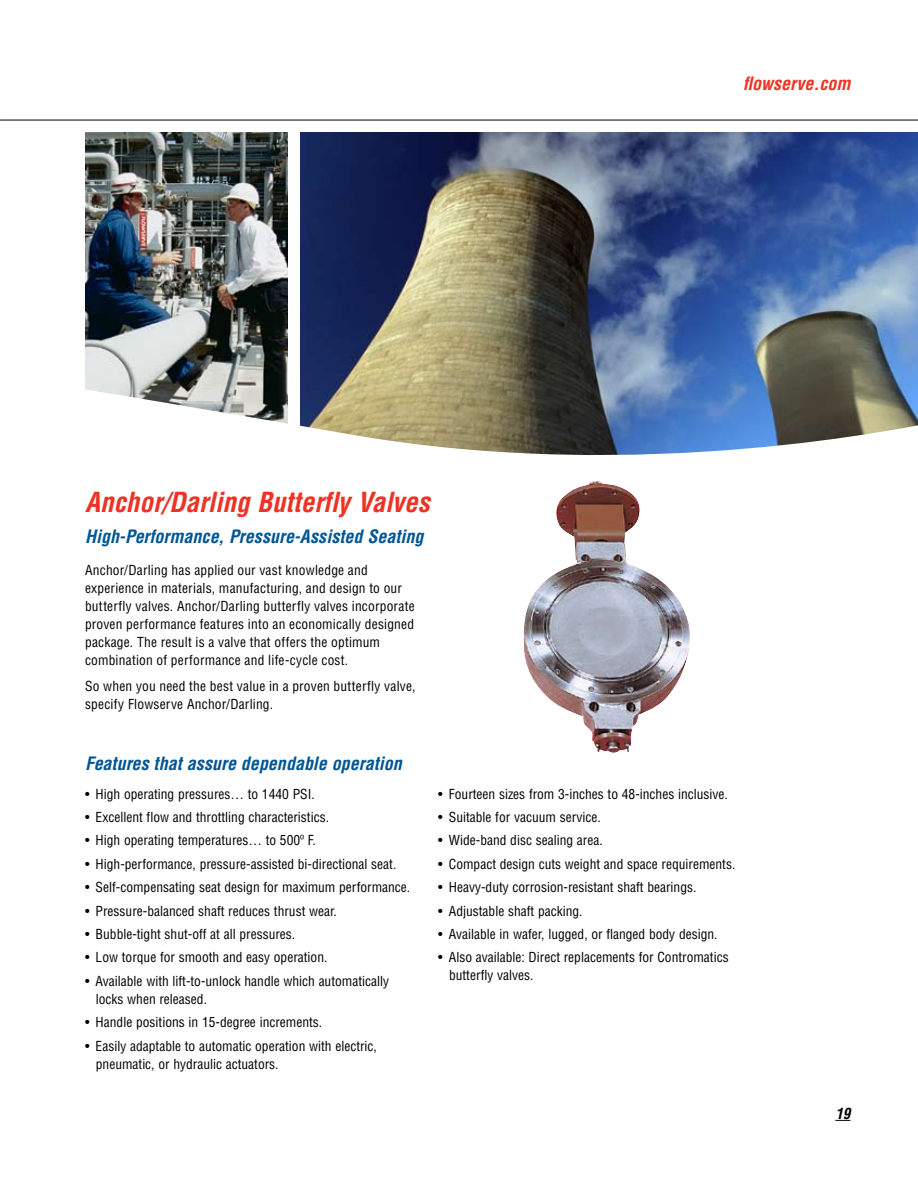
<style>
.page{position:relative;width:918px;height:1188px;background:#fff}
.page>*{position:absolute;margin:0;border:0;box-sizing:border-box;transform-origin:0 0}
.t1{font:italic 700 condensed 27px "Helvetica LT Std";color:#ee3224}
.t2{font:italic 700 condensed 18px "Helvetica LT Std";color:#005595}
.t3{font:italic 700 condensed 18px "Helvetica LT Std";color:#ee3224}
.t4{font:italic 700 condensed 15px "Helvetica LT Std";color:#000}
.t5{font:condensed 13.5px/18px "Helvetica LT Std";color:#000}
</style>
<div class="page">
<hr style="left:0;top:120px;width:918px;height:1px;background:#000">
<svg style="left:835px;top:1120px;width:15px;height:1px"></svg>
<img style="left:300px;top:132px;width:618px;height:244px">
<img style="left:85px;top:132px;width:203px;height:244px">
<svg style="left:85px;top:376px;width:833px;height:80px"></svg>
<img style="left:523px;top:481px;width:167px;height:272px">
<h2 class="t3" style="left:743px;top:72px;width:109px">flowserve.com</h2>
<h1 class="t1" style="left:85px;top:486px;width:346px">Anchor/Darling Butterfly Valves</h1>
<h2 class="t2" style="left:85px;top:525px;width:340px">High-Performance, Pressure-Assisted Seating</h2>
<p class="t5" style="left:85px;top:561px;width:331px">Anchor/Darling has applied our vast knowledge and experience in materials, manufacturing, and design to our butterfly valves. Anchor/Darling butterfly valves incorporate proven performance features into an economically designed package. The result is a valve that offers the optimum combination of performance and life-cycle cost.</p>
<p class="t5" style="left:85px;top:677px;width:332px">So when you need the best value in a proven butterfly valve, specify Flowserve Anchor/Darling.</p>
<h2 class="t2" style="left:85px;top:752px;width:318px">Features that assure dependable operation</h2>
<p class="t5" style="left:85px;top:785px;width:231px">• High operating pressures… to 1440 PSI.</p>
<p class="t5" style="left:85px;top:808px;width:246px">• Excellent flow and throttling characteristics.</p>
<p class="t5" style="left:85px;top:831px;width:232px">• High operating temperatures… to 500º F.</p>
<p class="t5" style="left:85px;top:855px;width:313px">• High-performance, pressure-assisted bi-directional seat.</p>
<p class="t5" style="left:85px;top:878px;width:327px">• Self-compensating seat design for maximum performance.</p>
<p class="t5" style="left:85px;top:902px;width:253px">• Pressure-balanced shaft reduces thrust wear.</p>
<p class="t5" style="left:85px;top:925px;width:212px">• Bubble-tight shut-off at all pressures.</p>
<p class="t5" style="left:85px;top:948px;width:244px">• Low torque for smooth and easy operation.</p>
<p class="t5" style="left:96px;top:972px;width:295px;text-indent:-11px">• Available with lift-to-unlock handle which automatically locks when released.</p>
<p class="t5" style="left:85px;top:1013px;width:239px">• Handle positions in 15-degree increments.</p>
<p class="t5" style="left:96px;top:1037px;width:283px;text-indent:-11px">• Easily adaptable to automatic operation with electric, pneumatic, or hydraulic actuators.</p>
<p class="t5" style="left:438px;top:785px;width:291px">• Fourteen sizes from 3-inches to 48-inches inclusive.</p>
<p class="t5" style="left:438px;top:808px;width:164px">• Suitable for vacuum service.</p>
<p class="t5" style="left:438px;top:831px;width:166px">• Wide-band disc sealing area.</p>
<p class="t5" style="left:438px;top:855px;width:299px">• Compact design cuts weight and space requirements.</p>
<p class="t5" style="left:438px;top:878px;width:260px">• Heavy-duty corrosion-resistant shaft bearings.</p>
<p class="t5" style="left:438px;top:902px;width:146px">• Adjustable shaft packing.</p>
<p class="t5" style="left:438px;top:925px;width:281px">• Available in wafer, lugged, or flanged body design.</p>
<p class="t5" style="left:449px;top:948px;width:281px;text-indent:-11px">• Also available: Direct replacements for Contromatics butterfly valves.</p>
<p class="t4" style="left:835px;top:1104px;width:16px">19</p>
</div>
